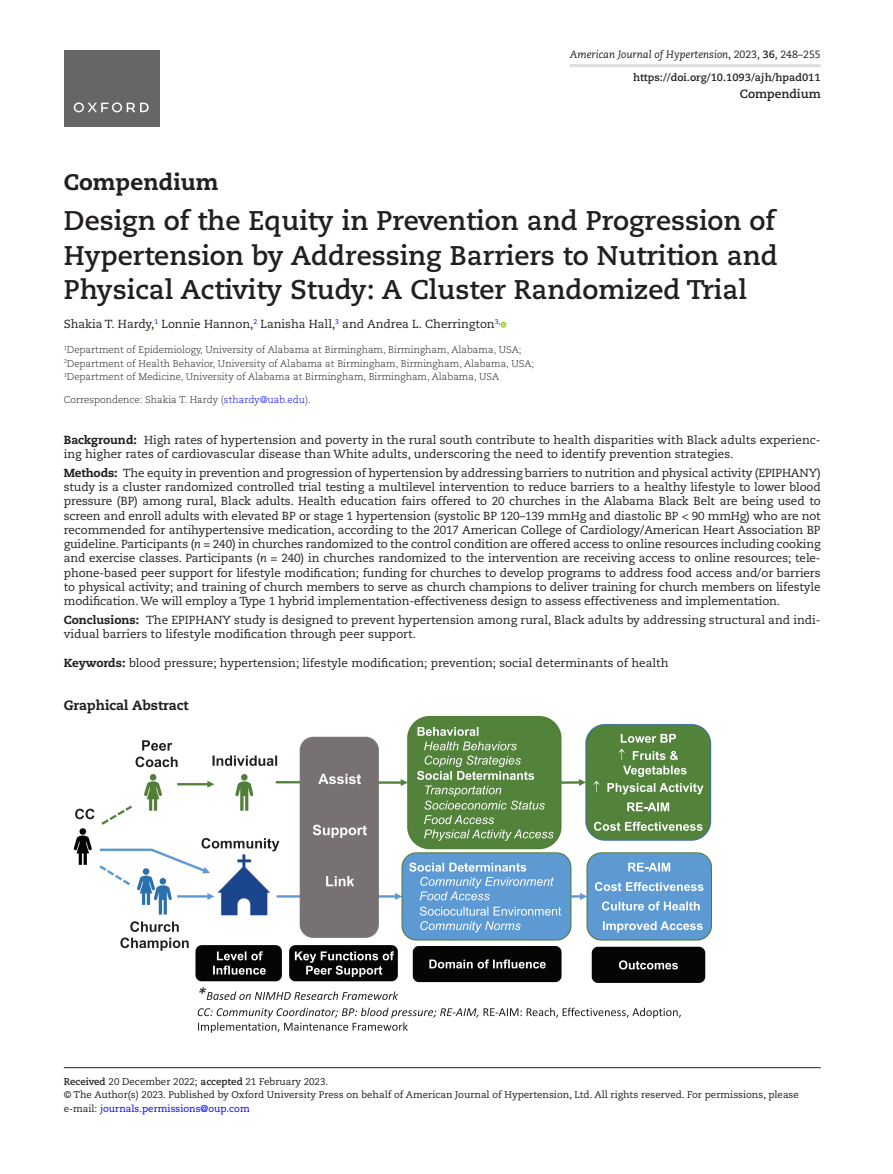
<style>
.page{position:relative;width:893px;height:1174px;background:#fff}
.page>*{position:absolute;margin:0;border:0;box-sizing:border-box;transform-origin:0 0}
.t1{font:700 27px/34.5px "Caecilia LT Std";color:#231f20;text-align:justify}
.t2{font:800 22.5px "Caecilia LT Std";color:#231f20}
.t3{font:800 13.5px "Caecilia LT Std";color:#231f20}
.t4{font:700 12px "Caecilia LT Std";color:#231f20}
.t5{font:11.7px/14.2px "Caecilia LT Std";color:#231f20}
.t6{font:700 10.5px/22.5px "Caecilia LT Std";color:#231f20;text-align:right}
.t7{font:300 9.75px/13.5px "Caecilia LT Std";color:#231f20}
.t8{font:9.75px/14.2px "Caecilia LT Std";color:#231f20}
.s1{font-weight:400;font-style:italic}
.s2{font-weight:400}
.s3{color:#00f}
.s4{font-weight:800}
.s5{font-style:italic}
.s6{font-weight:700}
</style>
<div class="page">
<hr style="left:570px;top:64px;width:251px;height:3px;background:#dcdddf">
<div style="left:64px;top:50px;width:95px;height:77px;background:#666669"></div>
<svg style="left:74px;top:102px;width:75px;height:10px"></svg>
<hr style="left:64px;top:1067px;width:757px;height:1px;background:#231f20">
<svg style="left:500px;top:322px;width:6px;height:6px"></svg>
<img style="left:73px;top:716px;width:639px;height:266px">
<svg style="left:213px;top:755px;width:64px;height:11px"></svg>
<svg style="left:199px;top:987px;width:199px;height:13px"></svg>
<svg style="left:198px;top:1007px;width:483px;height:25px"></svg>
<svg style="left:201px;top:838px;width:78px;height:13px"></svg>
<svg style="left:75px;top:808px;width:19px;height:11px"></svg>
<svg style="left:142px;top:740px;width:30px;height:10px"></svg>
<svg style="left:136px;top:756px;width:42px;height:11px"></svg>
<svg style="left:120px;top:921px;width:69px;height:29px"></svg>
<svg style="left:318px;top:773px;width:43px;height:11px"></svg>
<svg style="left:313px;top:824px;width:54px;height:14px"></svg>
<svg style="left:326px;top:876px;width:28px;height:10px"></svg>
<svg style="left:417px;top:727px;width:128px;height:82px;background:#6e955a"></svg>
<svg style="left:424px;top:815px;width:130px;height:26px;background:#6c9458"></svg>
<svg style="left:409px;top:862px;width:145px;height:38px;background:#78aada"></svg>
<svg style="left:420px;top:906px;width:141px;height:9px"></svg>
<svg style="left:420px;top:921px;width:101px;height:11px"></svg>
<svg style="left:621px;top:734px;width:55px;height:9px"></svg>
<svg style="left:619px;top:749px;width:68px;height:28px;background:#799d66"></svg>
<svg style="left:593px;top:780px;width:7px;height:12px"></svg>
<svg style="left:607px;top:783px;width:96px;height:11px"></svg>
<svg style="left:627px;top:802px;width:42px;height:9px"></svg>
<svg style="left:594px;top:821px;width:108px;height:10px"></svg>
<svg style="left:628px;top:862px;width:42px;height:9px"></svg>
<svg style="left:595px;top:882px;width:108px;height:9px"></svg>
<svg style="left:602px;top:901px;width:98px;height:9px"></svg>
<svg style="left:603px;top:921px;width:100px;height:11px"></svg>
<svg style="left:213px;top:951px;width:53px;height:23px"></svg>
<svg style="left:295px;top:951px;width:99px;height:26px;background:#3f3f3f"></svg>
<svg style="left:429px;top:959px;width:117px;height:9px"></svg>
<svg style="left:619px;top:960px;width:59px;height:9px"></svg>
<p class="t6" style="left:570px;top:44px;width:252px"><span class="s1">American Journal of Hypertension</span><span class="s2">, 2023,</span> 36<span class="s2">, 248–255 </span>https://doi.org/10.1093/ajh/hpad011</p>
<p class="t4" style="left:740px;top:87px;width:82px">Compendium</p>
<h2 class="t2" style="left:64px;top:168px;width:156px">Compendium</h2>
<h1 class="t1" style="left:64px;top:204px;width:716px">Design of the Equity in Prevention and Progression of Hypertension by Addressing Barriers to Nutrition and Physical Activity Study: A Cluster Randomized Trial</h1>
<p class="t5" style="left:64px;top:317px;width:438px">Shakia T. Hardy,<sup>1</sup> Lonnie Hannon,<sup>2</sup> Lanisha Hall,<sup>3</sup> and Andrea L. Cherrington<sup>3</sup><sup>,</sup></p>
<p class="t7" style="left:64px;top:343px;width:472px"><sup>1</sup>Department of Epidemiology, University of Alabama at Birmingham, Birmingham, Alabama, USA;<br><sup>2</sup>Department of Health Behavior, University of Alabama at Birmingham, Birmingham, Alabama, USA;<br><sup>3</sup>Department of Medicine, University of Alabama at Birmingham, Birmingham, Alabama, USA</p>
<p class="t7" style="left:64px;top:393px;width:249px">Correspondence: Shakia T. Hardy (<span class="s3">sthardy@uab.edu</span>).</p>
<p class="t5" style="left:64px;top:433px;width:758px"><span class="s4">Background:</span> High rates of hypertension and poverty in the rural south contribute to health disparities with Black adults experienc&shy;ing higher rates of cardiovascular disease than White adults, underscoring the need to identify prevention strategies.</p>
<p class="t5" style="left:64px;top:466px;width:758px;text-align:justify"><span class="s4">Methods:</span> The equity in prevention and progression of hypertension by addressing barriers to nutrition and physical activity (EPIPHANY) study is a cluster randomized controlled trial testing a multilevel intervention to reduce barriers to a healthy lifestyle to lower blood pressure (BP) among rural, Black adults. Health education fairs offered to 20 churches in the Alabama Black Belt are being used to screen and enroll adults with elevated BP or stage 1 hypertension (systolic BP 120–139 mmHg and diastolic BP &lt; 90 mmHg) who are not recommended for antihypertensive medication, according to the 2017 American College of Cardiology/American Heart Association BP guideline. Participants (<span class="s5">n</span> = 240) in churches randomized to the control condition are offered access to online resources including cooking and exercise classes. Participants (<span class="s5">n</span> = 240) in churches randomized to the intervention are receiving access to online resources; tele&shy;phone-based peer support for lifestyle modification; funding for churches to develop programs to address food access and/or barriers to physical activity; and training of church members to serve as church champions to deliver training for church members on lifestyle modification. We will employ a Type 1 hybrid implementation-effectiveness design to assess effectiveness and implementation.</p>
<p class="t5" style="left:64px;top:613px;width:758px"><span class="s4">Conclusions:</span> The EPIPHANY study is designed to prevent hypertension among rural, Black adults by addressing structural and indi&shy;vidual barriers to lifestyle modification through peer support.</p>
<p class="t5" style="left:64px;top:656px;width:606px"><span class="s4">Keywords:</span> blood pressure; hypertension; lifestyle modification; prevention; social determinants of health</p>
<p class="t3" style="left:64px;top:696px;width:126px">Graphical Abstract</p>
<p class="t8" style="left:64px;top:1074px;width:266px"><span class="s6">Received</span> 20 December 2022; <span class="s6">accepted</span> 21 February 2023.</p>
<p class="t8" style="left:64px;top:1087px;width:737px">© The Author(s) 2023. Published by Oxford University Press on behalf of American Journal of Hypertension, Ltd. All rights reserved. For permissions, please e-mail: <span class="s3">journals.permissions@oup.com</span></p>
</div>
